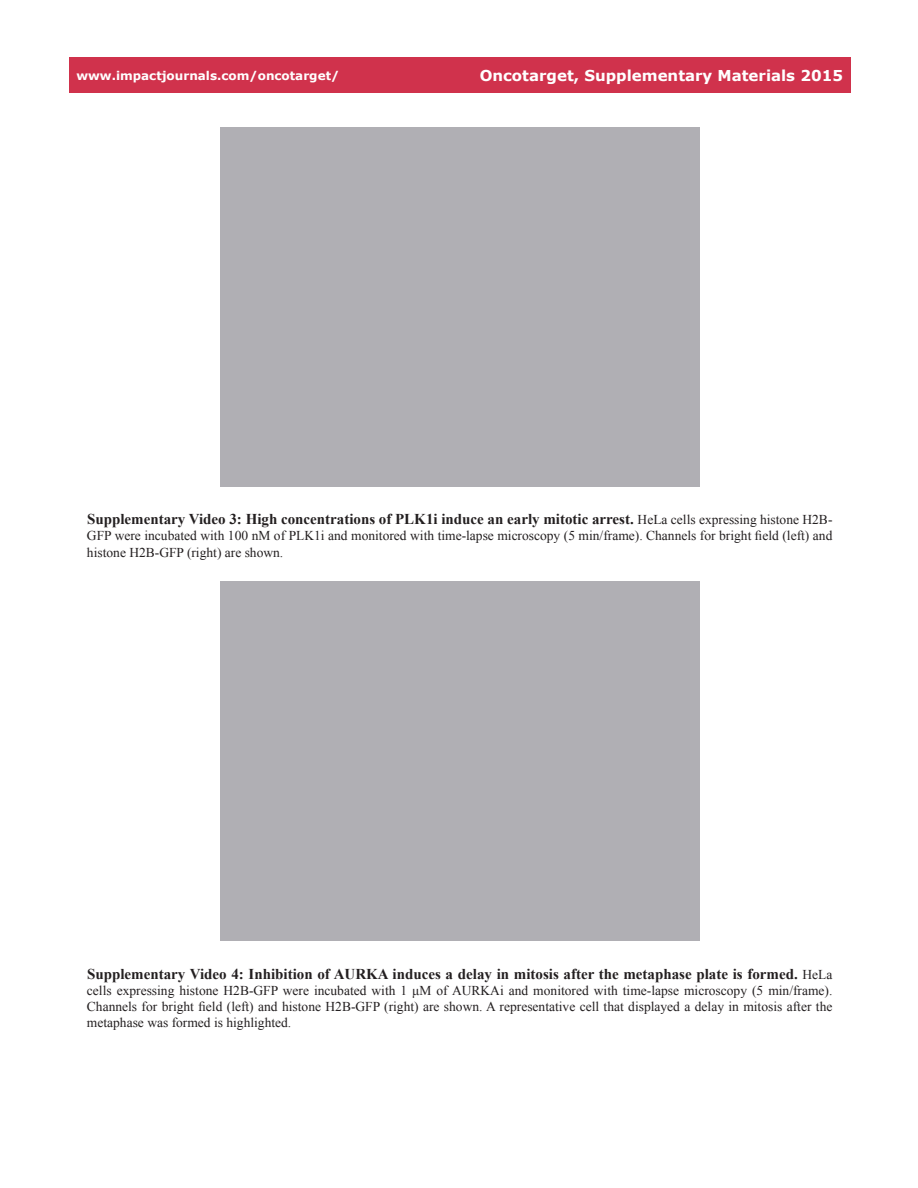
<style>
.page{position:relative;width:918px;height:1188px;background:#fff}
.page>*{position:absolute;margin:0;border:0;box-sizing:border-box;transform-origin:0 0}
.t1{font:700 15px "Times New Roman";color:#231f20}
.t2{font:700 15px "Verdana";color:#fff}
.t3{font:13.5px/16.2px "Times New Roman";color:#231f20}
.t4{font:700 12px "Verdana";color:#fff}
.s1{font-weight:400;font-size:13.5px}
</style>
<div class="page">
<div style="left:69px;top:57px;width:781px;height:36px;background:#d0324c"></div>
<div style="left:220px;top:127px;width:480px;height:360px;background:#b0afb4"></div>
<div style="left:220px;top:581px;width:480px;height:360px;background:#b0afb4"></div>
<p class="t4" style="left:76px;top:67px;width:264px">www.impactjournals.com/oncotarget/</p>
<p class="t2" style="left:480px;top:66px;width:365px">Oncotarget, Supplementary Materials 2015</p>
<p class="t1" style="left:87px;top:509px;width:747px">Supplementary Video 3: High concentrations of PLK1i induce an early mitotic arrest. <span class="s1">HeLa cells expressing histone H2B-</span></p>
<p class="t3" style="left:87px;top:528px;width:747px">GFP were incubated with 100 nM of PLK1i and monitored with time-lapse microscopy (5 min/frame). Channels for bright field (left) and histone H2B-GFP (right) are shown.</p>
<p class="t1" style="left:87px;top:963px;width:747px">Supplementary Video 4: Inhibition of AURKA induces a delay in mitosis after the metaphase plate is formed. <span class="s1">HeLa</span></p>
<p class="t3" style="left:87px;top:982px;width:747px;text-align:justify">cells expressing histone H2B-GFP were incubated with 1 μM of AURKAi and monitored with time-lapse microscopy (5 min/frame).<br>Channels for bright field (left) and histone H2B-GFP (right) are shown. A representative cell that displayed a delay in mitosis after the metaphase was formed is highlighted.</p>
</div>
